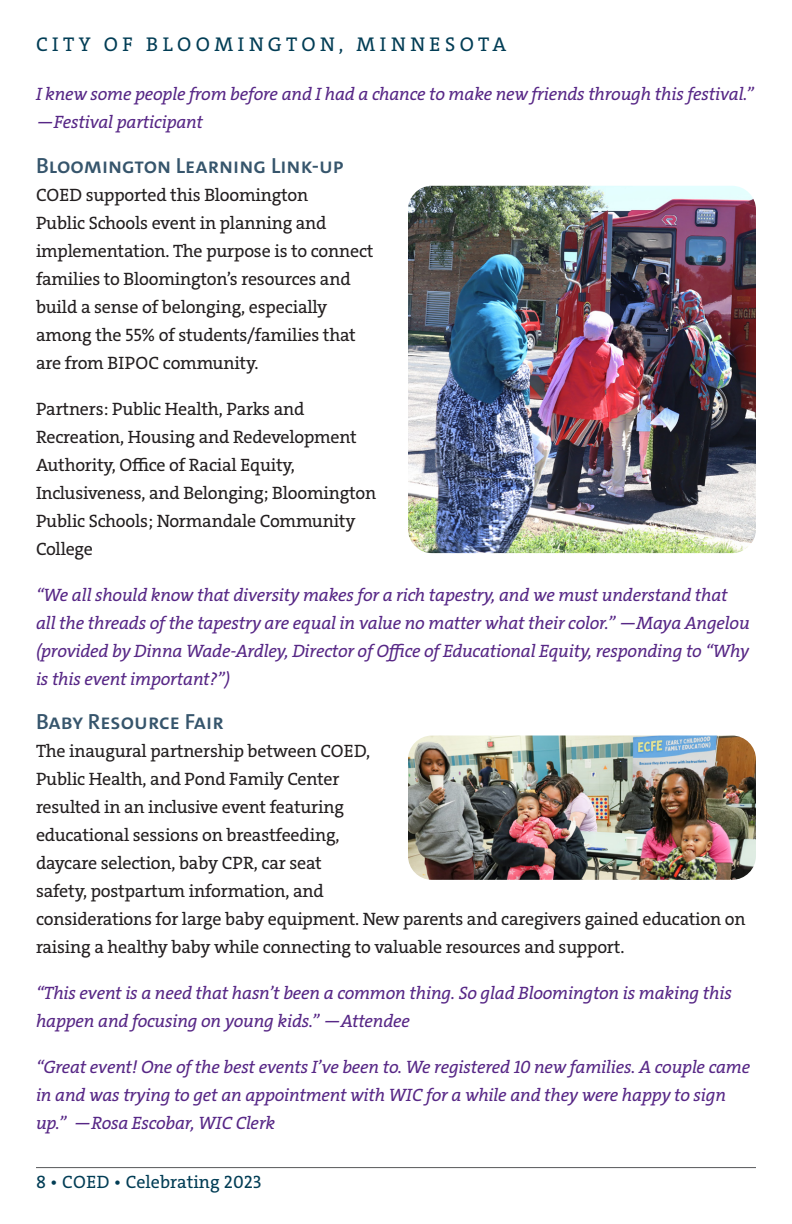
<style>
.page{position:relative;width:792px;height:1224px;background:#fff}
.page>*{position:absolute;margin:0;border:0;box-sizing:border-box;transform-origin:0 0}
.Hed_2{font:600 22px "The Sans";color:#36556c}
.t1{font:20px "The Serif";letter-spacing:.225em;color:#023d55}
.Paragraph{font:18px/28px "The Serif";letter-spacing:-.01em;color:#231f20}
.Quotes{font:italic 18px/28px "The Serif";letter-spacing:-.01em;color:#572786}
.t2{font:18px "The Serif";color:#023d55}
</style>
<div class="page">
<hr style="left:36px;top:1167px;width:720px;height:1px;background:#57585a">
<img style="left:408px;top:186px;width:348px;height:367px">
<img style="left:408px;top:736px;width:348px;height:144px">
<p class="t1" style="left:36px;top:31px;width:472px">CITY OF BLOOMINGTON, MINNESOTA</p>
<p class="Quotes" style="left:36px;top:80px;width:719px">I knew some people from before and I had a chance to make new friends through this festival.” —Festival participant</p>
<p class="Hed_2" style="left:36px;top:151px;width:309px">Bloomington Learning Link-up</p>
<p class="Paragraph" style="left:36px;top:181px;width:339px">COED supported this Bloomington<br>Public Schools event in planning and implementation. The purpose is to connect families to Bloomington’s resources and build a sense of belonging, especially among the 55% of students/families that are from BIPOC community.</p>
<p class="Paragraph" style="left:36px;top:395px;width:342px">Partners: Public Health, Parks and Recreation, Housing and Redevelopment Authority, Office of Racial Equity, Inclusiveness, and Belonging; Bloomington Public Schools; Normandale Community College</p>
<p class="Quotes" style="left:36px;top:581px;width:715px">“We all should know that diversity makes for a rich tapestry, and we must understand that all the threads of the tapestry are equal in value no matter what their color.” —Maya Angelou (provided by Dinna Wade-Ardley, Director of Office of Educational Equity, responding to “Why is this event important?”)</p>
<p class="Hed_2" style="left:36px;top:708px;width:189px">Baby Resource Fair</p>
<p class="Paragraph" style="left:36px;top:737px;width:711px">The inaugural partnership between COED,<br>Public Health, and Pond Family Center<br>resulted in an inclusive event featuring<br>educational sessions on breastfeeding,<br>daycare selection, baby CPR, car seat<br>safety, postpartum information, and<br>considerations for large baby equipment. New parents and caregivers gained education on raising a healthy baby while connecting to valuable resources and support.</p>
<p class="Quotes" style="left:36px;top:979px;width:697px">“This event is a need that hasn’t been a common thing. So glad Bloomington is making this happen and focusing on young kids.” —Attendee</p>
<p class="Quotes" style="left:36px;top:1053px;width:716px">“Great event! One of the best events I’ve been to. We registered 10 new families. A couple came in and was trying to get an appointment with WIC for a while and they were happy to sign up.” —Rosa Escobar, WIC Clerk</p>
<p class="t2" style="left:36px;top:1170px;width:227px">8 • COED • Celebrating 2023</p>
</div>
